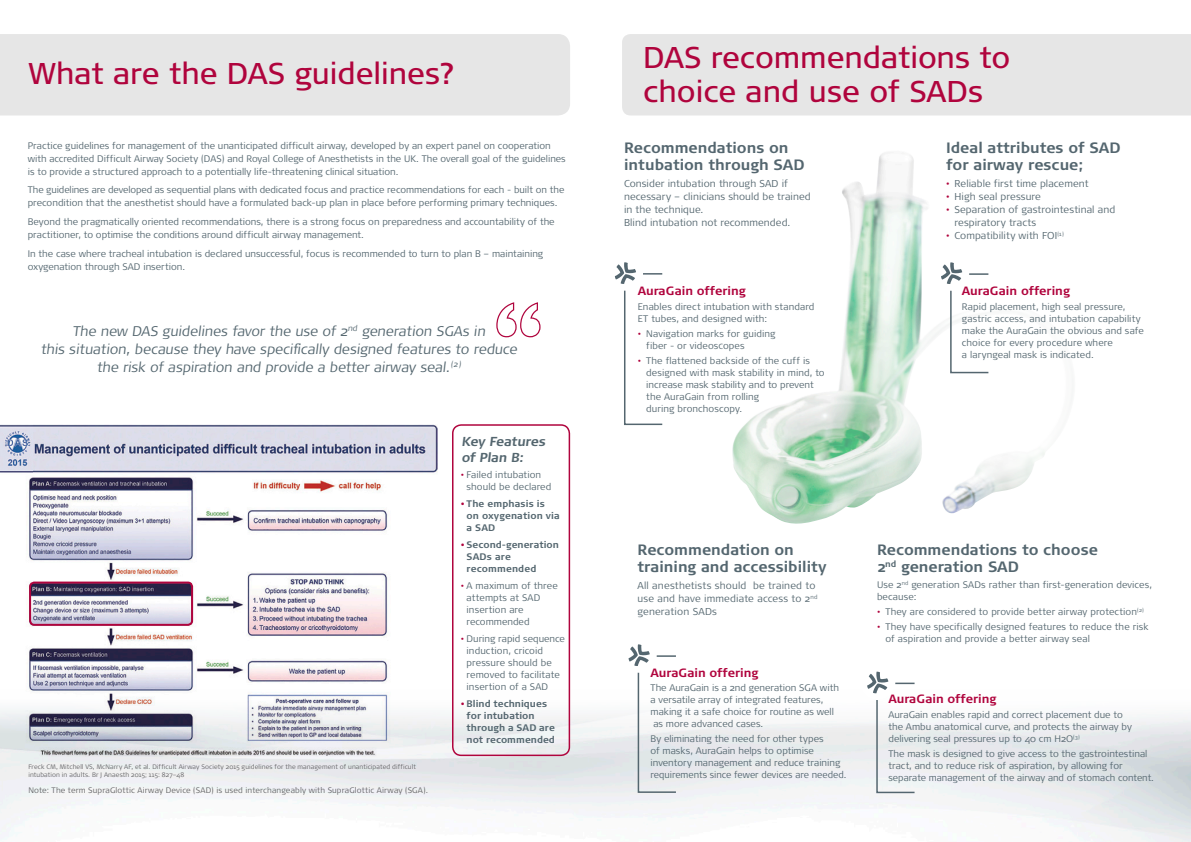
<style>
.page{position:relative;width:1191px;height:842px;background:#fff}
.page>*{position:absolute;margin:0;border:0;box-sizing:border-box;transform-origin:0 0}
.t1{font:30px/34px "Signa OT";color:#b0043d}
.t2{font:700 15px/17px "Signa OT";color:#54666f}
.t3{font:300 14px/18px "Signa OT";color:#54666f;text-align:center}
.t4{font:700 13px/16px "Signa OT";color:#54666f}
.t5{font:700 12px "Signa OT";color:#b0043d}
.t6{font:300 10px/13px "Signa OT";letter-spacing:.005em;color:#54666f}
.t7{font:300 9.5px/12px "Signa OT";color:#54666f}
.t8{font:700 9.5px/12px "Signa OT";letter-spacing:.005em;color:#54666f}
.t9{font:300 8px "Signa OT";letter-spacing:.015em;color:#636366}
.t10{font:300 6.5px/8px "Signa OT";letter-spacing:.015em;color:#636366}
.s1{color:#b0043d}
</style>
<div class="page">
<img style="left:0;top:690px;width:1191px;height:152px">
<img style="left:732px;top:152px;width:246px;height:372px">
<svg style="left:863px;top:263px;width:182px;height:238px"></svg>
<div style="left:452px;top:424px;width:118px;height:332px;border:2px solid #b0043d;border-radius:9px"></div>
<div style="left:0;top:34px;width:570px;height:82px;background:#e6e6e6"></div>
<div style="left:622px;top:34px;width:569px;height:82px;background:#e6e6e6"></div>
<svg style="left:628px;top:644px;width:49px;height:150px"></svg>
<div style="left:934px;top:256px;width:35px;height:35px;background:#fff;border-radius:50%"></div>
<svg style="left:941px;top:262px;width:49px;height:112px"></svg>
<svg style="left:615px;top:262px;width:48px;height:164px"></svg>
<div style="left:860px;top:665px;width:35px;height:35px;background:#fff;border-radius:50%"></div>
<svg style="left:867px;top:672px;width:49px;height:122px"></svg>
<svg style="left:496px;top:302px;width:45px;height:36px"></svg>
<img style="left:0;top:424px;width:437px;height:332px">
<img style="left:0;top:424px;width:32px;height:50px">
<div style="left:29px;top:581px;width:164px;height:45px;border:2px solid #b0043d;border-radius:4px"></div>
<h1 class="t1" style="left:29px;top:56px;width:429px">What are the DAS guidelines?</h1>
<p class="t7" style="left:28px;top:139px;width:539px;line-height:13px">Practice guidelines for management of the unanticipated difficult airway, developed by an expert panel on cooperation with accredited Difficult Airway Society (DAS) and Royal College of Anesthetists in the UK. The overall goal of the guidelines is to provide a structured approach to a potentially life-threatening clinical situation.</p>
<p class="t7" style="left:28px;top:184px;width:538px;line-height:13px">The guidelines are developed as sequential plans with dedicated focus and practice recommendations for each - built on the precondition that the anesthetist should have a formulated back-up plan in place before performing primary techniques.</p>
<p class="t7" style="left:28px;top:215px;width:528px;line-height:13px">Beyond the pragmatically oriented recommendations, there is a strong focus on preparedness and accountability of the practitioner, to optimise the conditions around difficult airway management.</p>
<p class="t7" style="left:28px;top:247px;width:517px;line-height:13px">In the case where tracheal intubation is declared unsuccessful, focus is recommended to turn to plan B – maintaining oxygenation through SAD insertion.</p>
<h3 class="t3" style="left:41px;top:322px;width:480px">The new DAS guidelines favor the use of 2<sup>nd</sup> generation SGAs in<br>this situation, because they have specifically designed features to reduce the risk of aspiration and provide a better airway seal.<sup>(2)</sup></h3>
<h3 class="t4" style="left:461px;top:433px;width:87px">Key Features of Plan B:</h3>
<p class="t10" style="left:28px;top:763px;width:389px">Freck CM, Mitchell VS, McNarry AF, et al. Difficult Airway Society 2015 guidelines for the management of unanticipated difficult intubation in adults. Br J Anaesth 2015; 115: 827–48</p>
<p class="t9" style="left:28px;top:785px;width:401px">Note: The term SupraGlottic Airway Device (SAD) is used interchangeably with SupraGlottic Airway (SGA).</p>
<p class="t7" style="left:466px;top:468px;width:86px;text-indent:-6px"><span class="s1">•</span> Failed intubation should be declared</p>
<p class="t8" style="left:466px;top:497px;width:95px;text-indent:-6px"><span class="s1">•</span> The emphasis is on oxygenation via a SAD</p>
<p class="t8" style="left:466px;top:538px;width:94px;text-indent:-6px"><span class="s1">•</span> Second-generation<br>SADs are recommended</p>
<p class="t7" style="left:466px;top:579px;width:93px;text-indent:-6px"><span class="s1">•</span> A maximum of three attempts at SAD insertion are recommended</p>
<p class="t7" style="left:466px;top:632px;width:100px;text-indent:-6px"><span class="s1">•</span> During rapid sequence induction, cricoid pressure should be removed to facilitate insertion of a SAD</p>
<p class="t8" style="left:466px;top:697px;width:90px;text-indent:-6px"><span class="s1">•</span> Blind techniques for intubation through a SAD are not recommended</p>
<h1 class="t1" style="left:643px;top:40px;width:369px">DAS recommendations to choice and use of SADs</h1>
<h2 class="t2" style="left:624px;top:139px;width:182px">Recommendations on intubation through SAD</h2>
<p class="t6" style="left:624px;top:177px;width:188px">Consider intubation through SAD if necessary – clinicians should be trained in the technique.<br>Blind intubation not recommended.</p>
<p class="t5" style="left:638px;top:284px;width:109px">AuraGain offering</p>
<p class="t7" style="left:638px;top:301px;width:178px">Enables direct intubation with standard<br>ET tubes, and designed with:</p>
<p class="t7" style="left:646px;top:328px;width:131px;text-indent:-9px"><span class="s1">•</span> Navigation marks for guiding fiber - or videosCopes</p>
<p class="t7" style="left:646px;top:354px;width:180px;text-indent:-9px"><span class="s1">•</span> The flattened backside of the cuff is designed with mask stability in mind, to increase mask stability and to prevent the AuraGain from rolling<br>during bronchoscopy.</p>
<h2 class="t2" style="left:946px;top:139px;width:176px">Ideal attributes of SAD for airway rescue;</h2>
<p class="t6" style="left:946px;top:177px;width:144px"><span class="s1">•</span> Reliable first time placement</p>
<p class="t6" style="left:946px;top:190px;width:96px"><span class="s1">•</span> High seal pressure</p>
<p class="t6" style="left:954px;top:203px;width:162px;text-indent:-8px"><span class="s1">•</span> Separation of gastrointestinal and respiratory tracts</p>
<p class="t6" style="left:946px;top:229px;width:119px"><span class="s1">•</span> Compatibility with FOI<sup>(1)</sup></p>
<p class="t5" style="left:962px;top:284px;width:109px">AuraGain offering</p>
<p class="t7" style="left:962px;top:300px;width:183px">Rapid placement, high seal pressure, gastric access, and intubation capability make the AuraGain the obvious and safe choice for every procedure where<br>a laryngeal mask is indicated.</p>
<h2 class="t2" style="left:637px;top:541px;width:191px">Recommendation on training and accessibility</h2>
<p class="t6" style="left:637px;top:579px;width:181px">All anesthetists should be trained to use and have immediate access to 2<sup>nd </sup>generation SADs</p>
<p class="t5" style="left:650px;top:665px;width:109px">AuraGain offering</p>
<p class="t7" style="left:650px;top:682px;width:190px">The AuraGain is a 2nd generation SGA with</p>
<p class="t7" style="left:650px;top:694px;width:174px">a versatile array of integrated features,</p>
<p class="t7" style="left:650px;top:706px;width:185px">making it a safe choice for routine as well</p>
<p class="t7" style="left:653px;top:718px;width:111px">as more advanced cases.</p>
<p class="t7" style="left:650px;top:733px;width:197px">By eliminating the need for other types<br>of masks, AuraGain helps to optimise inventory management and reduce training requirements since fewer devices are needed.</p>
<h2 class="t2" style="left:877px;top:541px;width:222px">Recommendations to choose<br>2<sup>nd</sup> generation SAD</h2>
<p class="t7" style="left:877px;top:579px;width:276px">Use 2<sup>nd</sup> generation SADs rather than first-generation devices, because:</p>
<p class="t7" style="left:877px;top:606px;width:268px"><span class="s1">•</span> They are considered to provide better airway protection<sup>(2)</sup></p>
<p class="t7" style="left:885px;top:621px;width:264px;text-indent:-9px"><span class="s1">•</span> They have specifically designed features to reduce the risk of aspiration and provide a better airway seal</p>
<p class="t5" style="left:888px;top:692px;width:109px">AuraGain offering</p>
<p class="t7" style="left:888px;top:708px;width:245px">AuraGain enables rapid and correct placement due to the Ambu anatomical curve, and protects the airway by delivering seal pressures up to 40 cm H2O<sup>(3)</sup></p>
<p class="t7" style="left:888px;top:747px;width:267px">The mask is designed to give access to the gastrointestinal tract, and to reduce risk of aspiration, by allowing for separate management of the airway and of stomach content.</p>
</div>
